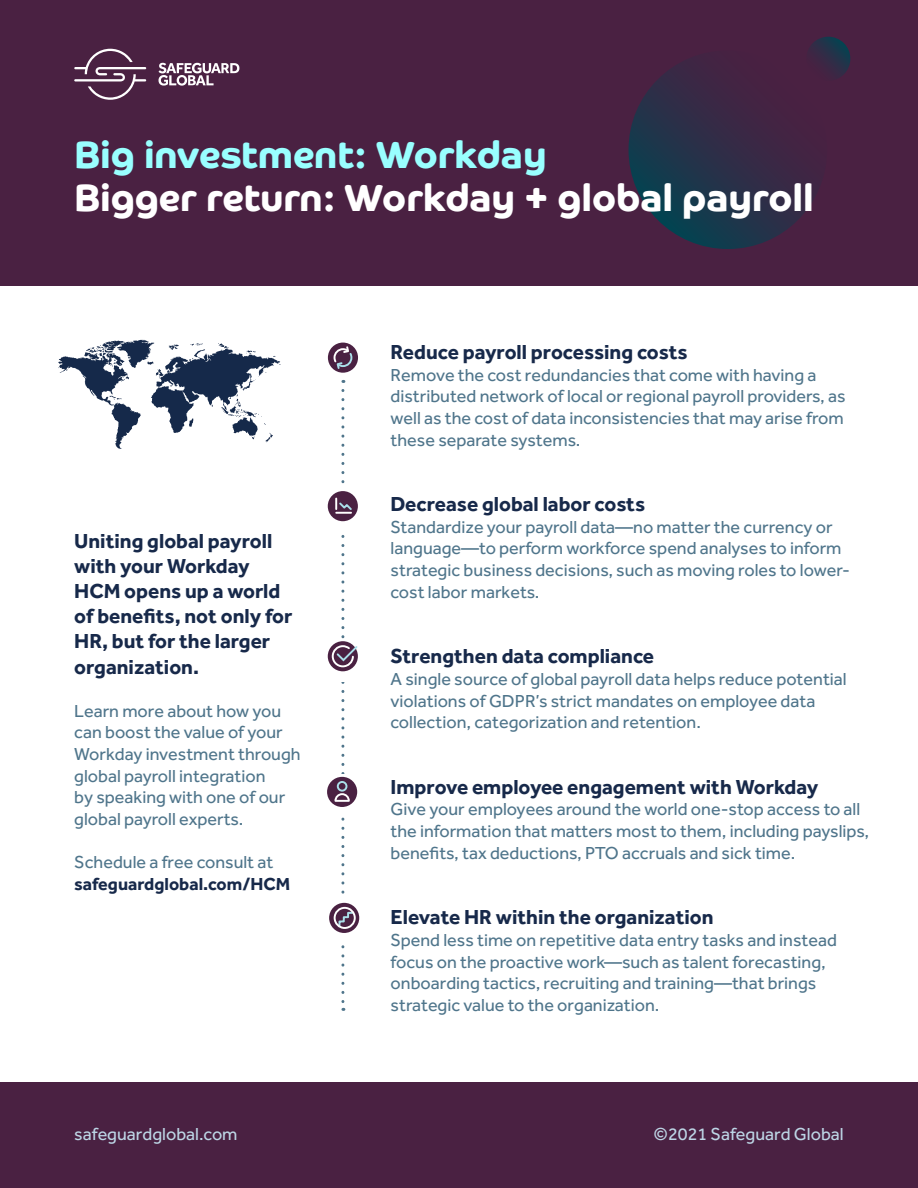
<style>
.page{position:relative;width:918px;height:1188px;background:#fff}
.page>*{position:absolute;margin:0;border:0;box-sizing:border-box;transform-origin:0 0}
.t1{font:700 37.95px "Co Headline W01";color:#fff}
.t2{font:700 37.95px "Co Headline W01";color:#9ff}
.t3{font:700 21px/25.2px "Effra";color:#17294a}
.t4{font:18px/21.6px "Effra";color:#4f758b}
.t5{font:18px "Effra";color:#bdd6e6}
.t6{font:700 18px "Effra";color:#17294a}
</style>
<div class="page">
<div style="left:0;top:0;width:917px;height:286px;background:#4a2142"></div>
<svg style="left:629px;top:50px;width:198px;height:199px"></svg>
<svg style="left:808px;top:37px;width:43px;height:42px"></svg>
<svg style="left:58px;top:340px;width:223px;height:109px"></svg>
<div style="left:1px;top:1082px;width:917px;height:106px;background:#4a2142"></div>
<svg style="left:74px;top:49px;width:165px;height:51px"></svg>
<div style="left:328px;top:343px;width:30px;height:30px;background:#4a2142;border-radius:50%"></div>
<svg style="left:333px;top:345px;width:20px;height:25px"></svg>
<svg style="left:327px;top:777px;width:30px;height:30px"></svg>
<svg style="left:329px;top:903px;width:30px;height:30px"></svg>
<div style="left:328px;top:491px;width:30px;height:30px;background:#4a2142;border-radius:50%"></div>
<div style="left:328px;top:641px;width:30px;height:30px;background:#4a2142;border-radius:50%"></div>
<svg style="left:330px;top:390px;width:28px;height:621px"></svg>
<h1 class="t2" style="left:74px;top:133px;width:474px">Big investment: Workday</h1>
<h1 class="t1" style="left:74px;top:176px;width:741px">Bigger return: Workday + global payroll</h1>
<p class="t3" style="left:74px;top:527px;width:220px">Uniting global payroll with your Workday<br>HCM opens up a world of benefits, not only for<br>HR, but for the larger organization.</p>
<p class="t4" style="left:74px;top:700px;width:228px">Learn more about how you can boost the value of your<br>Workday investment through global payroll integration<br>by speaking with one of our global payroll experts.</p>
<p class="t4" style="left:74px;top:851px;width:201px">Schedule a free consult at</p>
<p class="t6" style="left:74px;top:873px;width:217px">safeguardglobal.com/HCM</p>
<p class="t3" style="left:391px;top:339px;width:299px">Reduce payroll processing costs</p>
<p class="t4" style="left:391px;top:364px;width:456px">Remove the cost redundancies that come with having a distributed network of local or regional payroll providers, as well as the cost of data inconsistencies that may arise from these separate systems.</p>
<p class="t3" style="left:391px;top:491px;width:256px">Decrease global labor costs</p>
<p class="t4" style="left:391px;top:516px;width:461px">Standardize your payroll data—no matter the currency or language—to perform workforce spend analyses to inform strategic business decisions, such as moving roles to lower&shy;cost labor markets.</p>
<p class="t3" style="left:391px;top:643px;width:265px">Strengthen data compliance</p>
<p class="t4" style="left:391px;top:668px;width:458px">A single source of global payroll data helps reduce potential violations of GDPR’s strict mandates on employee data collection, categorization and retention.</p>
<p class="t3" style="left:391px;top:774px;width:429px">Improve employee engagement with Workday</p>
<p class="t4" style="left:391px;top:798px;width:480px">Give your employees around the world one-stop access to all the information that matters most to them, including payslips, benefits, tax deductions, PTO accruals and sick time.</p>
<p class="t3" style="left:391px;top:904px;width:324px">Elevate HR within the organization</p>
<p class="t4" style="left:391px;top:929px;width:448px">Spend less time on repetitive data entry tasks and instead focus on the proactive work—such as talent forecasting, onboarding tactics, recruiting and training—that brings strategic value to the organization.</p>
<p class="t5" style="left:74px;top:1123px;width:165px">safeguardglobal.com</p>
<p class="t5" style="left:654px;top:1123px;width:192px">©2021 Safeguard Global</p>
</div>
